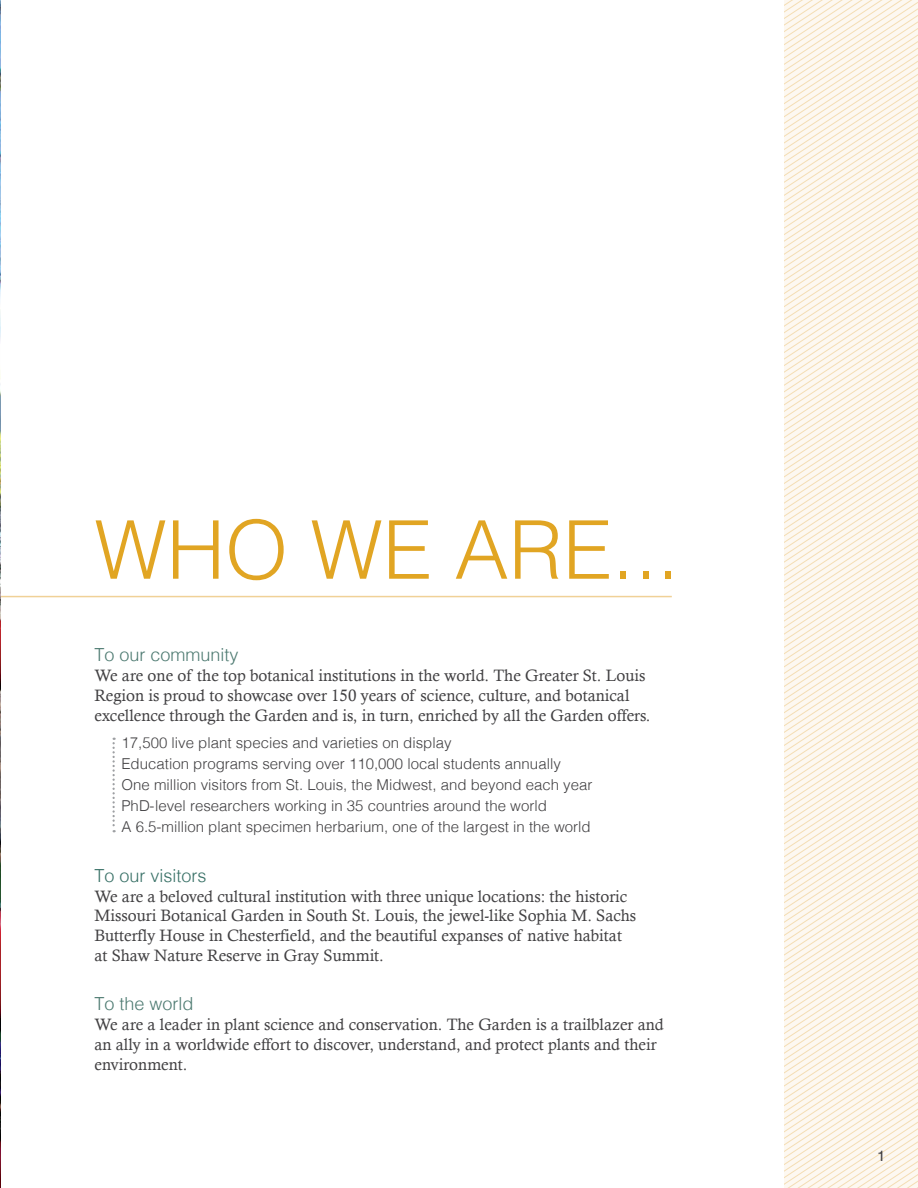
<style>
.page{position:relative;width:918px;height:1188px;background:#fff}
.page>*{position:absolute;margin:0;border:0;box-sizing:border-box;transform-origin:0 0}
.t1{font:300 81px "Helvetica";color:#e1a523}
.t2{font:300 18px "Helvetica";color:#4d7a71}
.t3{font:300 18px "Helvetica";color:#397167}
.t4{font:16.5px/19.8px "Calisto";color:#414042}
.t5{font:300 15px/21px "Helvetica";color:#414042}
.t6{font:15px "Helvetica";color:#414042}
</style>
<div class="page">
<svg style="left:784px;top:0;width:134px;height:1188px"></svg>
<svg style="left:112px;top:738px;width:3px;height:94px"></svg>
<hr style="left:0;top:596px;width:672px;height:1px;background:#f0d197">
<img style="left:0;top:0;width:1px;height:1188px">
<h1 class="t1" style="left:94px;top:481px;width:587px">WHO WE ARE...</h1>
<p class="t2" style="left:94px;top:639px;width:146px">To our community</p>
<p class="t4" style="left:94px;top:665px;width:558px">We are one of the top botanical institutions in the world. The Greater St. Louis<br>Region is proud to showcase over 150 years of science, culture, and botanical excellence through the Garden and is, in turn, enriched by all the Garden offers.</p>
<p class="t5" style="left:122px;top:731px;width:472px">17,500 live plant species and varieties on display<br>Education programs serving over 110,000 local students annually One million visitors from St. Louis, the Midwest, and beyond each year PhD-level researchers working in 35 countries around the world<br>A 6.5-million plant specimen herbarium, one of the largest in the world</p>
<p class="t3" style="left:94px;top:860px;width:114px">To our visitors</p>
<p class="t4" style="left:94px;top:886px;width:543px">We are a beloved cultural institution with three unique locations: the historic Missouri Botanical Garden in South St. Louis, the jewel-like Sophia M. Sachs Butterfly House in Chesterfield, and the beautiful expanses of native habitat at Shaw Nature Reserve in Gray Summit.</p>
<p class="t2" style="left:94px;top:989px;width:101px">To the world</p>
<p class="t4" style="left:94px;top:1015px;width:571px">We are a leader in plant science and conservation. The Garden is a trailblazer and an ally in a worldwide effort to discover, understand, and protect plants and their environment.</p>
<p class="t6" style="left:877px;top:1144px;width:10px">1</p>
</div>
